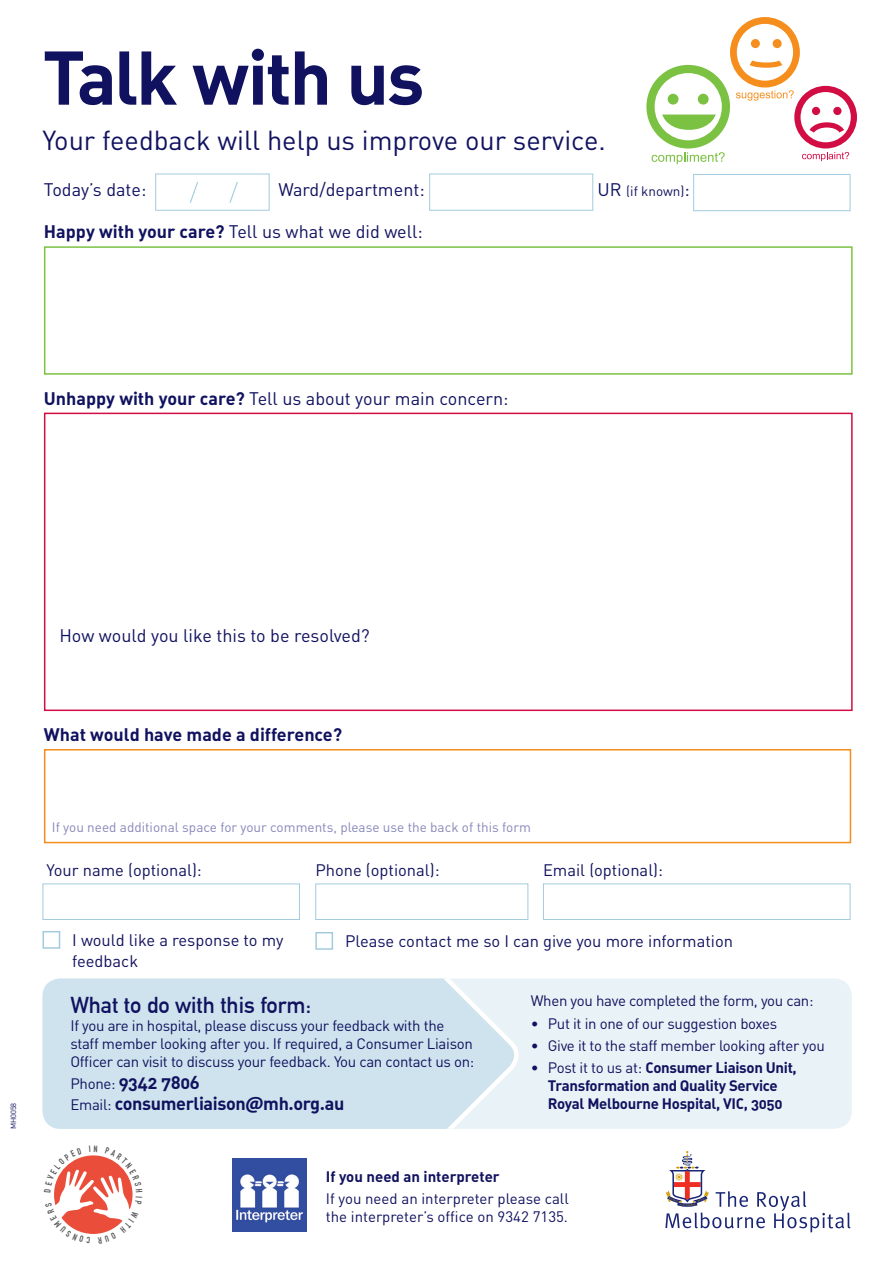
<style>
.page{position:relative;width:893px;height:1263px;background:#fff}
.page>*{position:absolute;margin:0;border:0;box-sizing:border-box;transform-origin:0 0}
.t1{font:74.85px "DIN Bold Alternate";letter-spacing:-.035em;color:#11125f}
.t2{font:27.15px "DIN";color:#11125f}
.t3{font:700 22.5px "DIN Alternate";color:#11125f}
.t4{font:18px "DIN";color:#11125f}
.t5{font:18px/21.6px "DIN Bold Alternate";letter-spacing:-.02em;color:#11125f}
.t6{font:18px "DIN Bold Alternate";color:#11125f}
.t7{font:16.5px/21.6px "DIN";color:#11125f}
.t8{font:15px/18px "DIN";letter-spacing:-.02em;color:#11125f}
.t9{font:15px/18px "DIN Bold Alternate";letter-spacing:-.02em;color:#11125f;text-align:center}
.t10{font:15px/18px "DIN";color:#11125f}
.t11{font:15px "DIN Bold Alternate";color:#11125f}
.t12{font:13.5px "DIN";color:#8688ba}
.t13{font:13.5px "DIN";color:#11125f}
.t14{font:7.5px "DIN";letter-spacing:-.02em;color:#11125f}
.s1{font-size:18px}
.s2{font-family:"DIN Bold Alternate"}
.s3{font-family:"DIN";font-size:15px}
.s4{font-family:"Aller";font-weight:700}
.s5{font-family:"DIN"}
</style>
<div class="page">
<div style="left:43px;top:978px;width:809px;height:151px;background:#e9f3f7;border-radius:18px"></div>
<svg style="left:43px;top:978px;width:480px;height:151px;background:#d0e4ed"></svg>
<svg style="left:646px;top:17px;width:211px;height:147px"></svg>
<img style="left:233px;top:1158px;width:73px;height:74px">
<svg style="left:190px;top:182px;width:8px;height:21px"></svg>
<svg style="left:229px;top:182px;width:9px;height:21px"></svg>
<div style="left:155px;top:174px;width:115px;height:37px;border:1px solid #a3cbde"></div>
<div style="left:429px;top:174px;width:164px;height:37px;border:1px solid #a3cbde"></div>
<div style="left:693px;top:174px;width:157px;height:37px;border:1px solid #a3cbde"></div>
<div style="left:44px;top:246px;width:809px;height:129px;border:2px solid #7bc142"></div>
<div style="left:44px;top:413px;width:809px;height:298px;border:2px solid #d20d44"></div>
<div style="left:44px;top:749px;width:807px;height:94px;border:2px solid #f68e1e"></div>
<div style="left:43px;top:883px;width:257px;height:37px;border:1px solid #a3cbde"></div>
<div style="left:43px;top:931px;width:17px;height:18px;border:2px solid #a3cbde"></div>
<svg style="left:665px;top:1151px;width:185px;height:81px"></svg>
<div style="left:315px;top:883px;width:213px;height:37px;border:1px solid #a3cbde"></div>
<div style="left:543px;top:883px;width:307px;height:37px;border:1px solid #a3cbde"></div>
<div style="left:315px;top:932px;width:18px;height:18px;border:2px solid #a3cbde"></div>
<svg style="left:54px;top:1155px;width:79px;height:79px"></svg>
<h1 class="t1" style="left:43px;top:29px;width:383px">Talk with us</h1>
<h2 class="t2" style="left:43px;top:123px;width:565px">Your feedback will help us improve our service.</h2>
<p class="t4" style="left:44px;top:178px;width:104px">Today’s date:</p>
<p class="t4" style="left:278px;top:178px;width:148px">Ward/department:</p>
<p class="t13" style="left:598px;top:182px;width:94px"><span class="s1">UR</span> (if known)<span class="s1">:</span></p>
<p class="t4" style="left:44px;top:221px;width:380px"><span class="s2">Happy with your care?</span> Tell us what we did well:</p>
<p class="t4" style="left:44px;top:387px;width:466px"><span class="s2">Unhappy with your care?</span> Tell us about your main concern:</p>
<p class="t4" style="left:59px;top:625px;width:312px">How would you like this to be resolved?</p>
<p class="t6" style="left:44px;top:723px;width:300px">What would have made a difference?</p>
<p class="t14" style="left:9px;top:1129px;width:28px;rotate:-90deg">MH0058</p>
<p class="t12" style="left:52px;top:818px;width:480px">If you need additional space for your comments, please use the back of this form</p>
<p class="t7" style="left:47px;top:859px;width:157px">Your name (optional):</p>
<p class="t7" style="left:315px;top:859px;width:126px">Phone (optional):</p>
<p class="t7" style="left:543px;top:859px;width:121px">Email (optional):</p>
<p class="t7" style="left:72px;top:929px;width:213px">I would like a response to my feedback</p>
<p class="t7" style="left:345px;top:930px;width:389px">Please contact me so I can give you more information</p>
<h3 class="t3" style="left:70px;top:988px;width:242px">What to do with this form:</h3>
<p class="t8" style="left:70px;top:1016px;width:405px">If you are in hospital, please discuss your feedback with the staff member looking after you. If required, a Consumer Liaison<br>Officer can visit to discuss your feedback. You can contact us on:</p>
<p class="t5" style="left:70px;top:1070px;width:275px"><span class="s3">Phone:</span> 9342 7806<br><span class="s3">Email:</span> consumerliaison<span class="s4">@</span>mh.org.au</p>
<p class="t8" style="left:531px;top:992px;width:284px">When you have completed the form, you can:</p>
<p class="t8" style="left:531px;top:1014px;width:248px">• Put it in one of our suggestion boxes</p>
<p class="t8" style="left:531px;top:1036px;width:296px">• Give it to the staff member looking after you</p>
<p class="t9" style="left:531px;top:1058px;width:268px"><span class="s5">• Post it to us at:</span> Consumer Liaison Unit,<br>Transformation and Quality Service<br>Royal Melbourne Hospital, VIC, 3050</p>
<p class="t11" style="left:326px;top:1166px;width:175px">If you need an interpreter</p>
<p class="t10" style="left:326px;top:1189px;width:244px">If you need an interpreter please call the interpreter’s office on 9342 7135.</p>
</div>
